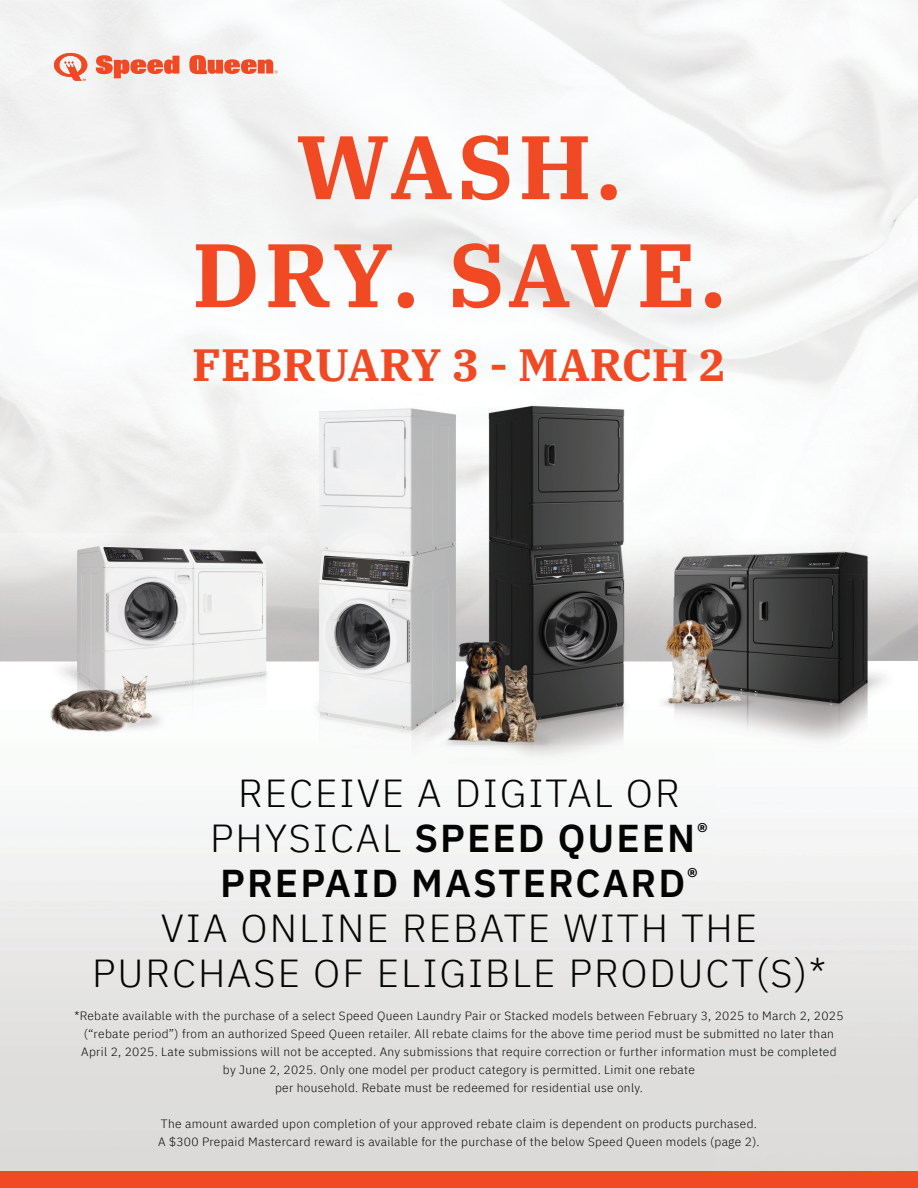
<style>
.page{position:relative;width:918px;height:1188px;background:#fff}
.page>*{position:absolute;margin:0;border:0;box-sizing:border-box;transform-origin:0 0}
.t1{font:700 90px/108px "IBM Plex Serif";letter-spacing:.04em;color:#f04923;text-align:center}
.t2{font:700 45px "IBM Plex Serif";color:#f04923}
.t3{font:300 39px/45px "IBM Plex Sans";letter-spacing:.05em;color:#040503;text-align:center}
.t4{font:39px/45px "IBM Plex Sans Sm Bld";letter-spacing:.05em;color:#040503}
.t5{font:300 12px/18px "IBM Plex Sans";letter-spacing:.025em;color:#040503;text-align:center}
.s1{font-family:"IBM Plex Sans";font-weight:300}
</style>
<div class="page">
<img style="left:0;top:0;width:918px;height:1172px">
<div style="left:0;top:1172px;width:918px;height:16px;background:#f04923"></div>
<svg style="left:96px;top:55px;width:83px;height:23px"></svg>
<svg style="left:189px;top:55px;width:89px;height:19px"></svg>
<svg style="left:54px;top:53px;width:33px;height:28px"></svg>
<h1 class="t1" style="left:192px;top:106px;width:535px">WASH.<br>DRY. SAVE.</h1>
<h2 class="t2" style="left:192px;top:329px;width:535px">FEBRUARY 3 - MARCH 2</h2>
<h3 class="t3" style="left:238px;top:768px;width:443px">RECEIVE A DIGITAL OR</h3>
<h3 class="t4" style="left:210px;top:813px;width:499px"><span class="s1">PHYSICAL</span> SPEED QUEEN<sup>®<br></sup>PREPAID MASTERCARD<sup>®</sup></h3>
<h3 class="t3" style="left:92px;top:903px;width:735px">VIA ONLINE REBATE WITH THE<br>PURCHASE OF ELIGIBLE PRODUCT(S)*</h3>
<p class="t5" style="left:74px;top:1006px;width:771px">*Rebate available with the purchase of a select Speed Queen Laundry Pair or Stacked models between February 3, 2025 to March 2, 2025 (“rebate period”) from an authorized Speed Queen retailer. All rebate claims for the above time period must be submitted no later than April 2, 2025. Late submissions will not be accepted. Any submissions that require correction or further information must be completed by June 2, 2025. Only one model per product category is permitted. Limit one rebate<br>per household. Rebate must be redeemed for residential use only.</p>
<p class="t5" style="left:158px;top:1114px;width:603px;text-align:left">The amount awarded upon completion of your approved rebate claim is dependent on products purchased.<br>A $300 Prepaid Mastercard reward is available for the purchase of the below Speed Queen models (page 2).</p>
</div>
